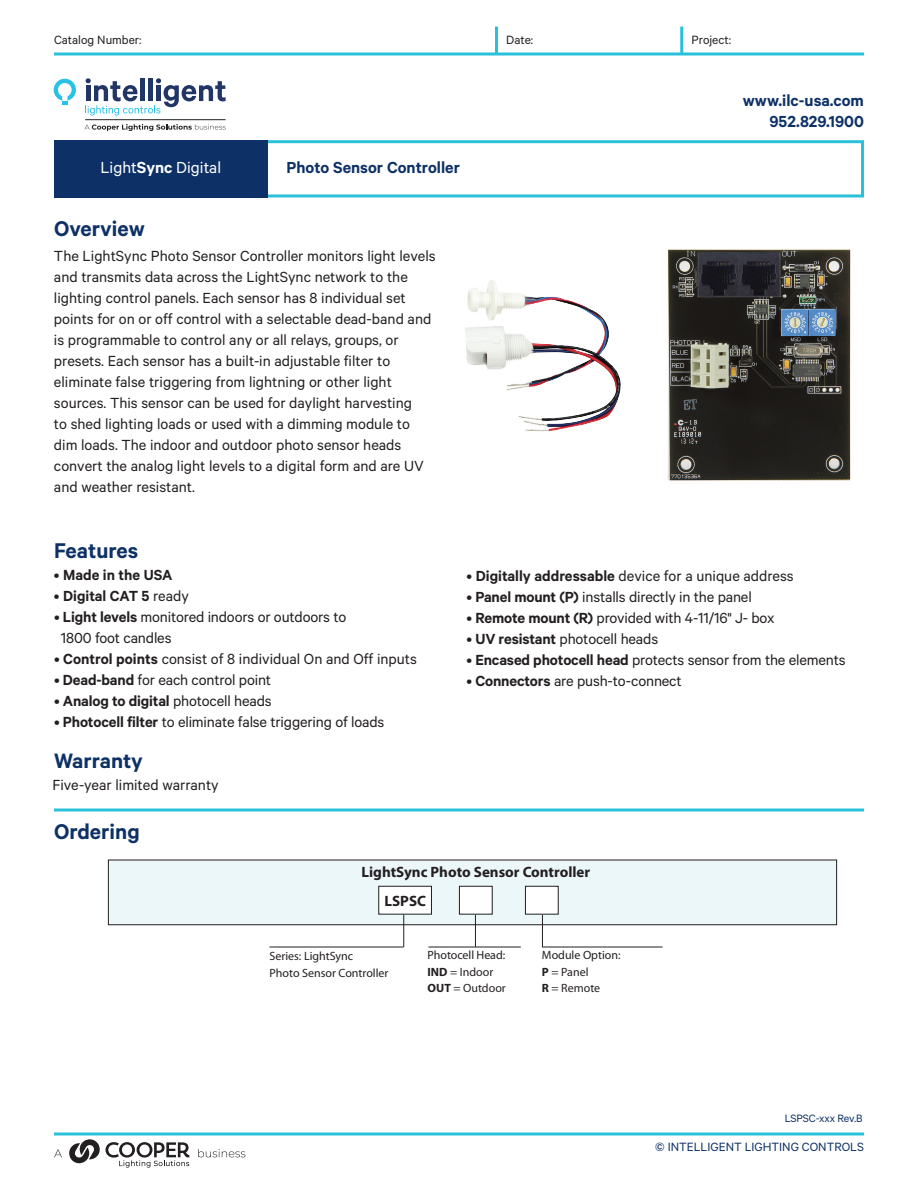
<style>
.page{position:relative;width:918px;height:1188px;background:#fff}
.page>*{position:absolute;margin:0;border:0;box-sizing:border-box;transform-origin:0 0}
.t1{font:600 24px "Calibre";color:#0d3166}
.t2{font:600 23.4px "Calibre";color:#0d3166}
.t3{font:600 18px/21.6px "Calibre";color:#0d3166;text-align:right}
.t4{font:18px "Calibre";color:#fff}
.t5{font:16.5px/21px "Calibre";color:#231f20}
.t6{font:600 16.5px "Calibre";color:#231f20}
.t7{font:700 15px "Myriad Pro";color:#231f20}
.t8{font:13.5px "Calibre";color:#0d3166}
.t9{font:13.5px "Calibre";color:#231f20}
.t10{font:12px/16.5px "Myriad Pro";color:#231f20}
.t11{font:12px "Calibre";letter-spacing:-.01em;color:#0d3166}
.s1{font-weight:600}
.s2{font-weight:400}
.s3{font-weight:700}
</style>
<div class="page">
<svg style="left:54px;top:52px;width:810px;height:4px;background:#5dcfe2"></svg>
<svg style="left:54px;top:1132px;width:810px;height:4px;background:#5ecfe3"></svg>
<svg style="left:54px;top:808px;width:810px;height:4px;background:#5ecfe3"></svg>
<hr style="left:495px;top:27px;width:3px;height:27px;background:#29c0da">
<hr style="left:680px;top:27px;width:3px;height:27px;background:#29c0da">
<div style="left:249px;top:140px;width:615px;height:57px;border:3px solid #29c0da"></div>
<div style="left:54px;top:140px;width:213px;height:57px;background:#0d3166"></div>
<img style="left:667px;top:249px;width:184px;height:232px">
<div style="left:108px;top:860px;width:729px;height:65px;background:#ecf7fa"></div>
<div style="left:108px;top:860px;width:729px;height:65px;border:1px solid #231f20"></div>
<div style="left:459px;top:886px;width:33px;height:28px;background:#fff"></div>
<div style="left:459px;top:886px;width:34px;height:29px;border:1px solid #231f20"></div>
<div style="left:379px;top:886px;width:52px;height:28px;background:#fff"></div>
<div style="left:378px;top:886px;width:54px;height:29px;border:1px solid #231f20"></div>
<hr style="left:269px;top:947px;width:135px;height:1px;background:#231f20">
<hr style="left:403px;top:915px;width:1px;height:32px;background:#231f20">
<hr style="left:428px;top:947px;width:93px;height:1px;background:#231f20">
<hr style="left:475px;top:915px;width:1px;height:32px;background:#231f20">
<svg style="left:525px;top:886px;width:138px;height:62px"></svg>
<hr style="left:542px;top:915px;width:1px;height:32px;background:#231f20">
<img style="left:465px;top:280px;width:156px;height:152px">
<svg style="left:54px;top:79px;width:22px;height:26px"></svg>
<svg style="left:85px;top:78px;width:141px;height:38px"></svg>
<svg style="left:84px;top:124px;width:142px;height:7px"></svg>
<hr style="left:85px;top:119px;width:141px;height:1px;background:#231f20">
<svg style="left:69px;top:1139px;width:120px;height:29px"></svg>
<svg style="left:198px;top:1149px;width:47px;height:8px"></svg>
<svg style="left:54px;top:1149px;width:8px;height:8px"></svg>
<p class="t9" style="left:54px;top:35px;width:89px">Catalog Number:</p>
<p class="t9" style="left:506px;top:35px;width:28px">Date:</p>
<p class="t9" style="left:692px;top:35px;width:41px">Project:</p>
<p class="t4" style="left:100px;top:161px;width:122px">Light<span class="s1">Sync</span> Digital</p>
<p class="t3" style="left:286px;top:157px;width:175px">Photo Sensor Controller</p>
<h1 class="t1" style="left:54px;top:220px;width:92px">Overview</h1>
<p class="t5" style="left:54px;top:247px;width:383px">The LightSync Photo Sensor Controller monitors light levels and transmits data across the LightSync network to the lighting control panels. Each sensor has 8 individual set points for on or off control with a selectable dead-band and is programmable to control any or all relays, groups, or presets. Each sensor has a built-in adjustable filter to eliminate false triggering from lightning or other light sources. This sensor can be used for daylight harvesting<br>to shed lighting loads or used with a dimming module to dim loads. The indoor and outdoor photo sensor heads convert the analog light levels to a digital form and are UV and weather resistant.</p>
<p class="t3" style="left:743px;top:91px;width:123px">www.ilc-usa.com<br>952.829.1900</p>
<h1 class="t1" style="left:54px;top:542px;width:86px">Features</h1>
<p class="t6" style="left:54px;top:570px;width:120px"><span class="s2">•</span> Made in the USA</p>
<p class="t6" style="left:54px;top:591px;width:137px"><span class="s2">•</span> Digital CAT 5 <span class="s2">ready</span></p>
<p class="t5" style="left:61px;top:608px;width:287px;text-indent:-7px">• <span class="s1">Light levels</span> monitored indoors or outdoors to<br>1800 foot candles</p>
<p class="t5" style="left:54px;top:650px;width:364px">• <span class="s1">Control points</span> consist of 8 individual On and Off inputs</p>
<p class="t5" style="left:54px;top:671px;width:219px">• <span class="s1">Dead-band</span> for each control point</p>
<p class="t5" style="left:54px;top:692px;width:219px">• <span class="s1">Analog to digital</span> photocell heads</p>
<p class="t5" style="left:54px;top:713px;width:332px">• <span class="s1">Photocell filter</span> to eliminate false triggering of loads</p>
<h2 class="t2" style="left:54px;top:752px;width:91px">Warranty</h2>
<p class="t5" style="left:52px;top:776px;width:168px">Five-year limited warranty</p>
<h1 class="t1" style="left:54px;top:824px;width:87px">Ordering</h1>
<p class="t5" style="left:466px;top:566px;width:329px">• <span class="s1">Digitally addressable</span> device for a unique address</p>
<p class="t5" style="left:466px;top:587px;width:287px">• <span class="s1">Panel mount (P)</span> installs directly in the panel</p>
<p class="t5" style="left:466px;top:608px;width:310px">• <span class="s1">Remote mount (R)</span> provided with 4-11/16" J- box</p>
<p class="t5" style="left:466px;top:629px;width:193px">• <span class="s1">UV resistant</span> photocell heads</p>
<p class="t5" style="left:466px;top:650px;width:381px">• <span class="s1">Encased photocell head</span> protects sensor from the elements</p>
<p class="t5" style="left:466px;top:671px;width:217px">• <span class="s1">Connectors</span> are push-to-connect</p>
<p class="t7" style="left:361px;top:867px;width:230px">LightSync Photo Sensor Controller</p>
<p class="t7" style="left:385px;top:895px;width:43px">LSPSC</p>
<p class="t10" style="left:269px;top:949px;width:121px">Series: LightSync<br>Photo Sensor Controller</p>
<p class="t10" style="left:428px;top:948px;width:80px">Photocell Head:<br><span class="s3">IND</span> = Indoor<br><span class="s3">OUT</span> = Outdoor</p>
<p class="t10" style="left:542px;top:948px;width:80px">Module Option:<br><span class="s3">P</span> = Panel<br><span class="s3">R</span> = Remote</p>
<p class="t11" style="left:785px;top:1114px;width:79px">LSPSC-xxx Rev.B</p>
<p class="t8" style="left:655px;top:1142px;width:210px">© INTELLIGENT LIGHTING CONTROLS</p>
</div>
